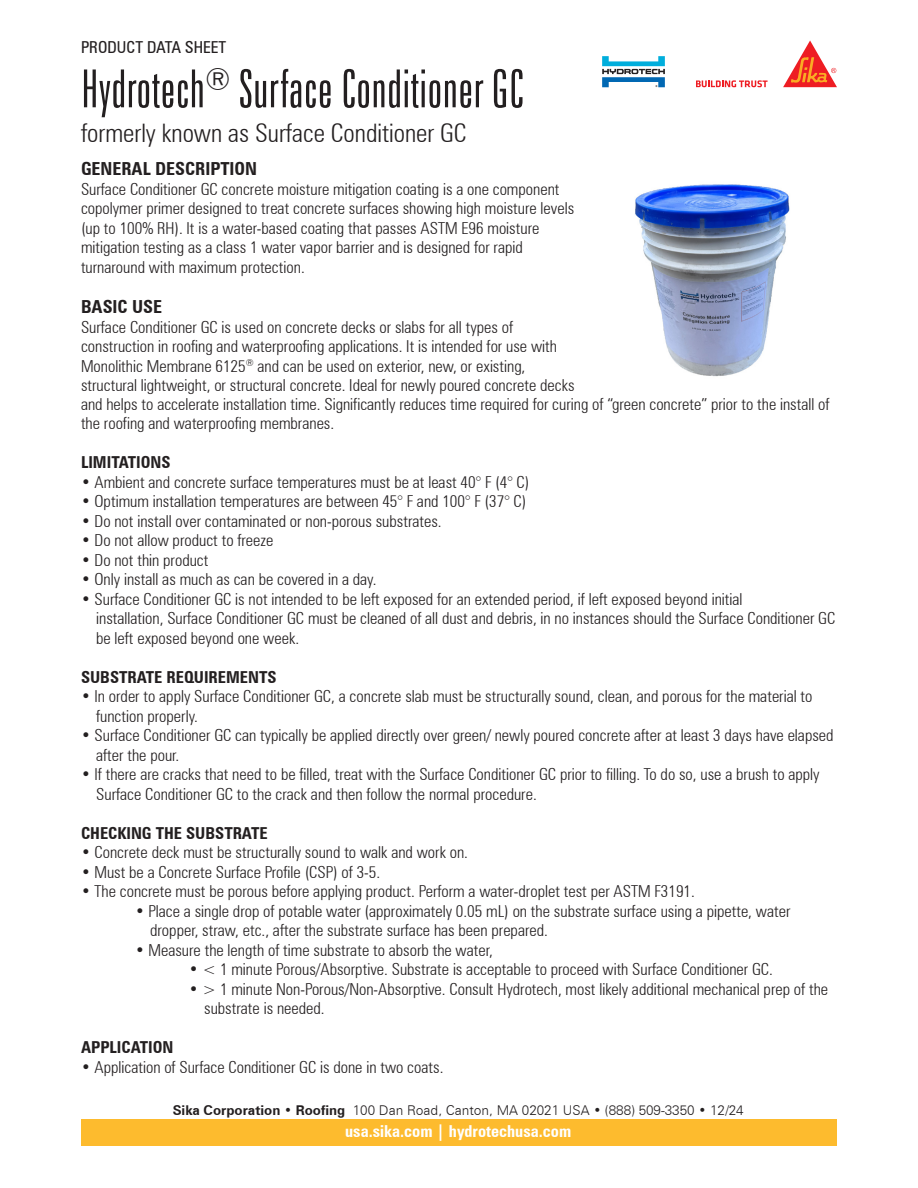
<style>
.page{position:relative;width:918px;height:1188px;background:#fff}
.page>*{position:absolute;margin:0;border:0;box-sizing:border-box;transform-origin:0 0}
.Headline{font:300 extra-condensed 52.5px "Zurich BT";color:#231f20}
.Headline-2{font:300 condensed 25.5px "Zurich BT";color:#231f20}
.SubHead{font:700 condensed 18px "Zurich BT";color:#231f20}
.Body_copy{font:700 condensed 18px "Zurich BT";color:#231f20}
.Body_copy-2{font:300 condensed 16.5px/19.5px "Zurich BT";color:#231f20}
.Body_copy-3{font:700 condensed 16.5px "Zurich BT";color:#231f20}
.t1{font:700 condensed 16.5px "Zurich BT";color:#fff}
.t2{font:condensed 16.5px "Zurich BT";color:#231f20}
.t3{font:300 13.5px "Zurich BT";color:#231f20}
.s1{font-weight:700}
</style>
<div class="page">
<div style="left:81px;top:1119px;width:756px;height:27px;background:#fdbb2e"></div>
<svg style="left:696px;top:80px;width:72px;height:7px"></svg>
<svg style="left:783px;top:40px;width:54px;height:47px"></svg>
<svg style="left:602px;top:56px;width:63px;height:31px"></svg>
<img style="left:635px;top:184px;width:155px;height:193px">
<p class="t2" style="left:81px;top:38px;width:147px">PRODUCT DATA SHEET</p>
<p class="Headline" style="left:81px;top:60px;width:444px">Hydrotech<sup>®</sup> Surface Conditioner GC</p>
<p class="Headline-2" style="left:81px;top:117px;width:387px">formerly known as Surface Conditioner GC</p>
<p class="SubHead" style="left:81px;top:158px;width:178px">GENERAL DESCRIPTION</p>
<p class="Body_copy-2" style="left:81px;top:179px;width:495px">Surface Conditioner GC concrete moisture mitigation coating is a one component copolymer primer designed to treat concrete surfaces showing high moisture levels (up to 100% RH). It is a water-based coating that passes ASTM E96 moisture</p>
<p class="Body_copy-2" style="left:81px;top:237px;width:443px">mitigation testing as a class 1 water vapor barrier and is designed for rapid</p>
<p class="Body_copy-2" style="left:81px;top:257px;width:225px">turnaround with maximum protection.</p>
<p class="Body_copy" style="left:81px;top:296px;width:83px">BASIC USE</p>
<p class="Body_copy-2" style="left:81px;top:317px;width:434px">Surface Conditioner GC is used on concrete decks or slabs for all types of</p>
<p class="Body_copy-2" style="left:81px;top:336px;width:750px">construction in roofing and waterproofing applications. It is intended for use with<br>Monolithic Membrane 6125<sup>®</sup> and can be used on exterior, new, or existing,<br>structural lightweight, or structural concrete. Ideal for newly poured concrete decks<br>and helps to accelerate installation time. Significantly reduces time required for curing of “green concrete” prior to the install of the roofing and waterproofing membranes.</p>
<p class="Body_copy-3" style="left:81px;top:453px;width:91px">LIMITATIONS</p>
<p class="Body_copy-2" style="left:81px;top:472px;width:450px">• Ambient and concrete surface temperatures must be at least 40° F (4° C)</p>
<p class="Body_copy-2" style="left:81px;top:492px;width:447px">• Optimum installation temperatures are between 45° F and 100° F (37° C)</p>
<p class="Body_copy-2" style="left:81px;top:511px;width:362px">• Do not install over contaminated or non-porous substrates.</p>
<p class="Body_copy-2" style="left:81px;top:531px;width:194px">• Do not allow product to freeze</p>
<p class="Body_copy-2" style="left:81px;top:550px;width:129px">• Do not thin product</p>
<p class="Body_copy-2" style="left:81px;top:570px;width:297px">• Only install as much as can be covered in a day.</p>
<p class="Body_copy-2" style="left:81px;top:589px;width:663px">• Surface Conditioner GC is not intended to be left exposed for an extended period, if left exposed beyond initial</p>
<p class="Body_copy-2" style="left:96px;top:609px;width:741px">installation, Surface Conditioner GC must be cleaned of all dust and debris, in no instances should the Surface Conditioner GC</p>
<p class="Body_copy-2" style="left:96px;top:628px;width:204px">be left exposed beyond one week.</p>
<p class="Body_copy-3" style="left:81px;top:667px;width:197px">SUBSTRATE REQUIREMENTS</p>
<p class="Body_copy-2" style="left:96px;top:687px;width:718px;text-indent:-15px">• In order to apply Surface Conditioner GC, a concrete slab must be structurally sound, clean, and porous for the material to function properly.</p>
<p class="Body_copy-2" style="left:96px;top:726px;width:739px;text-indent:-15px">• Surface Conditioner GC can typically be applied directly over green/ newly poured concrete after at least 3 days have elapsed after the pour.</p>
<p class="Body_copy-2" style="left:96px;top:765px;width:725px;text-indent:-15px">• If there are cracks that need to be filled, treat with the Surface Conditioner GC prior to filling. To do so, use a brush to apply<br>Surface Conditioner GC to the crack and then follow the normal procedure.</p>
<p class="Body_copy-3" style="left:81px;top:823px;width:188px">CHECKING THE SUBSTRATE</p>
<p class="Body_copy-2" style="left:81px;top:843px;width:389px">• Concrete deck must be structurally sound to walk and work on.</p>
<p class="Body_copy-2" style="left:81px;top:862px;width:301px">• Must be a Concrete Surface Profile (CSP) of 3-5.</p>
<p class="Body_copy-2" style="left:81px;top:882px;width:615px">• The concrete must be porous before applying product. Perform a water-droplet test per ASTM F3191.</p>
<p class="Body_copy-2" style="left:150px;top:901px;width:642px;text-indent:-15px">• Place a single drop of potable water (approximately 0.05 mL) on the substrate surface using a pipette, water dropper, straw, etc., after the substrate surface has been prepared.</p>
<p class="Body_copy-2" style="left:135px;top:940px;width:359px">• Measure the length of time substrate to absorb the water,</p>
<p class="Body_copy-2" style="left:189px;top:960px;width:585px">• &lt; 1 minute Porous/Absorptive. Substrate is acceptable to proceed with Surface Conditioner GC.</p>
<p class="Body_copy-2" style="left:204px;top:979px;width:626px;text-indent:-15px">• &gt; 1 minute Non-Porous/Non-Absorptive. Consult Hydrotech, most likely additional mechanical prep of the substrate is needed.</p>
<p class="Body_copy-3" style="left:81px;top:1038px;width:94px">APPLICATION</p>
<p class="Body_copy-2" style="left:81px;top:1057px;width:364px">• Application of Surface Conditioner GC is done in two coats.</p>
<p class="t3" style="left:173px;top:1102px;width:573px"><span class="s1">Sika Corporation</span> • <span class="s1">Roofing</span> 100 Dan Road, Canton, MA 02021 USA • (888) 509-3350 • 12/24</p>
<p class="t1" style="left:345px;top:1121px;width:228px">usa.sika.com | hydrotechusa.com</p>
</div>
